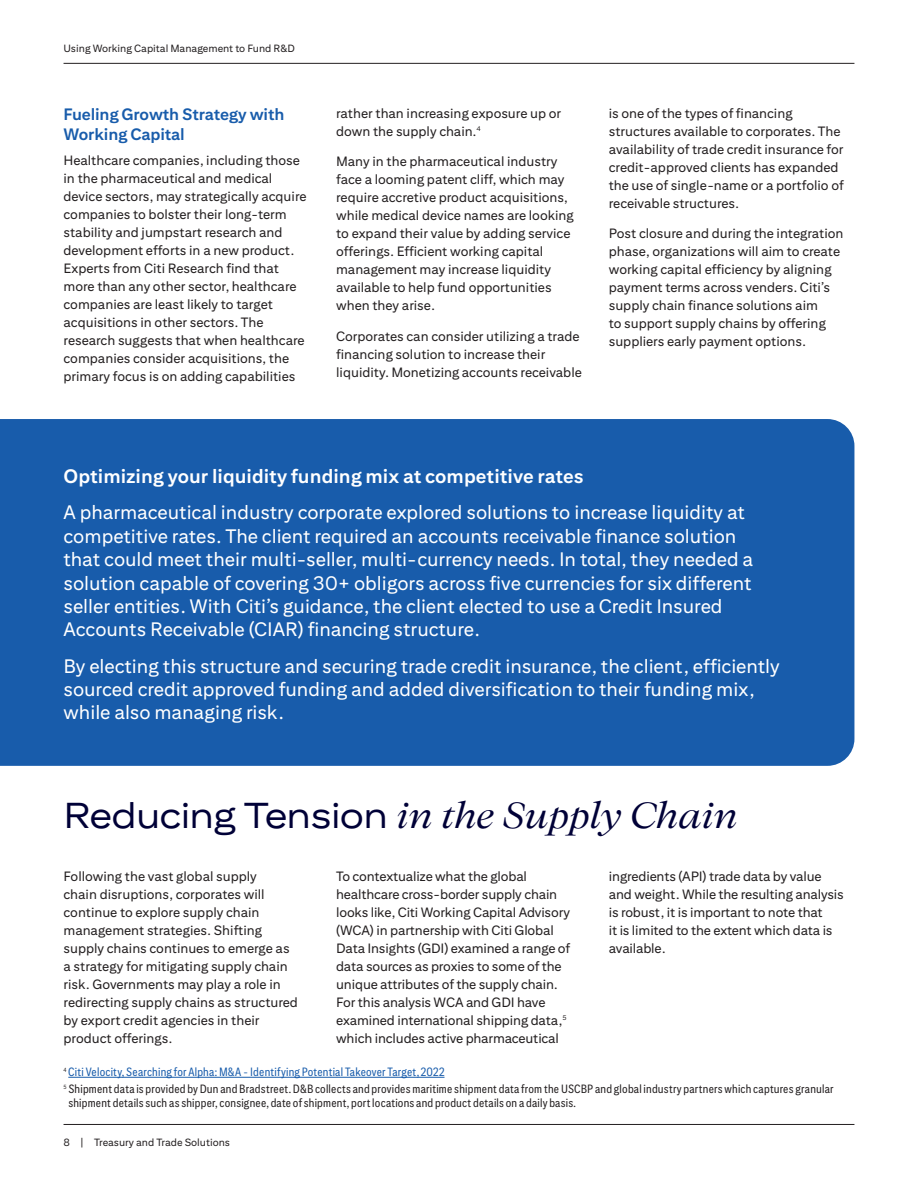
<style>
.page{position:relative;width:918px;height:1188px;background:#fff}
.page>*{position:absolute;margin:0;border:0;box-sizing:border-box;transform-origin:0 0}
.Section_Headline{font:italic 36px "Citi Serif Display";letter-spacing:-.02em;color:#000137}
.Body_copy{font:19.5px/23.4px "Citi Sans Text";color:#fff}
.Body_copy-2{font:700 19.5px "Citi Sans Text";color:#fff}
.Subhead_A{font:700 16.5px/19.5px "Citi Sans Text";letter-spacing:-.01em;color:#185cab}
.Body_copy-3{font:13.5px/18px "Citi Sans Text";color:#231f20}
.footnotes{font:condensed 12px/14.4px "Citi Sans";letter-spacing:.015em;color:#231f20}
.footnotes-2{font:condensed 12px "Citi Sans";letter-spacing:.015em;color:#185cab}
.t1{font:10.5px "Citi Sans Text";color:#231f20}
.s1{font-family:"Citi Sans Display";font-style:normal}
</style>
<div class="page">
<div style="left:0;top:419px;width:854px;height:347px;background:#185cab"></div>
<hr style="left:68px;top:1077px;width:377px;height:1px;background:#185cab">
<hr style="left:64px;top:63px;width:790px;height:1px;background:#231f20">
<hr style="left:64px;top:1124px;width:790px;height:1px;background:#231f20">
<p class="t1" style="left:64px;top:42px;width:233px">Using Working Capital Management to Fund R&amp;D</p>
<p class="Subhead_A" style="left:64px;top:105px;width:222px">Fueling Growth Strategy with<br>Working Capital</p>
<p class="Body_copy-3" style="left:64px;top:151px;width:245px">Healthcare companies, including those in the pharmaceutical and medical device sectors, may strategically acquire companies to bolster their long-term stability and jumpstart research and development efforts in a new product.<br>Experts from Citi Research find that more than any other sector, healthcare companies are least likely to target acquisitions in other sectors. The research suggests that when healthcare companies consider acquisitions, the primary focus is on adding capabilities</p>
<p class="Body_copy-3" style="left:336px;top:104px;width:227px">rather than increasing exposure up or down the supply chain.<sup>4</sup></p>
<p class="Body_copy-3" style="left:336px;top:152px;width:239px">Many in the pharmaceutical industry face a looming patent cliff, which may require accretive product acquisitions, while medical device names are looking to expand their value by adding service offerings. Efficient working capital management may increase liquidity available to help fund opportunities when they arise.</p>
<p class="Body_copy-3" style="left:336px;top:327px;width:247px">Corporates can consider utilizing a trade financing solution to increase their liquidity. Monetizing accounts receivable</p>
<p class="Body_copy-3" style="left:609px;top:104px;width:236px">is one of the types of financing structures available to corporates. The availability of trade credit insurance for credit-approved clients has expanded the use of single-name or a portfolio of receivable structures.</p>
<p class="Body_copy-3" style="left:609px;top:224px;width:236px">Post closure and during the integration phase, organizations will aim to create working capital efficiency by aligning payment terms across venders. Citi’s supply chain finance solutions aim<br>to support supply chains by offering suppliers early payment options.</p>
<p class="Body_copy-2" style="left:64px;top:465px;width:521px">Optimizing your liquidity funding mix at competitive rates</p>
<p class="Body_copy" style="left:64px;top:500px;width:691px">A pharmaceutical industry corporate explored solutions to increase liquidity at competitive rates. The client required an accounts receivable finance solution that could meet their multi-seller, multi-currency needs. In total, they needed a solution capable of covering 30+ obligors across five currencies for six different seller entities. With Citi’s guidance, the client elected to use a Credit Insured Accounts Receivable (CIAR) financing structure.</p>
<p class="Body_copy" style="left:64px;top:654px;width:718px">By electing this structure and securing trade credit insurance, the client, efficiently sourced credit approved funding and added diversification to their funding mix, while also managing risk.</p>
<p class="Section_Headline" style="left:64px;top:793px;width:676px"><span class="s1">Reducing Tension</span> in the Supply Chain</p>
<p class="Body_copy-3" style="left:64px;top:866px;width:236px">Following the vast global supply<br>chain disruptions, corporates will continue to explore supply chain management strategies. Shifting supply chains continues to emerge as a strategy for mitigating supply chain risk. Governments may play a role in redirecting supply chains as structured by export credit agencies in their product offerings.</p>
<p class="Body_copy-3" style="left:336px;top:866px;width:235px">To contextualize what the global healthcare cross-border supply chain looks like, Citi Working Capital Advisory (WCA) in partnership with Citi Global Data Insights (GDI) examined a range of data sources as proxies to some of the unique attributes of the supply chain.<br>For this analysis WCA and GDI have examined international shipping data,<sup>5 </sup>which includes active pharmaceutical</p>
<p class="Body_copy-3" style="left:609px;top:866px;width:236px">ingredients (API) trade data by value and weight. While the resulting analysis is robust, it is important to note that<br>it is limited to the extent which data is available.</p>
<p class="footnotes-2" style="left:64px;top:1065px;width:382px"><sup>4</sup> Citi Velocity, Searching for Alpha: M&amp;A - Identifying Potential Takeover Target, 2022</p>
<p class="footnotes" style="left:68px;top:1081px;width:767px;text-indent:-5px"><sup>5</sup> Shipment data is provided by Dun and Bradstreet. D&amp;B collects and provides maritime shipment data from the USCBP and global industry partners which captures granular shipment details such as shipper, consignee, date of shipment, port locations and product details on a daily basis.</p>
<p class="t1" style="left:64px;top:1136px;width:168px">8 | Treasury and Trade Solutions</p>
</div>
